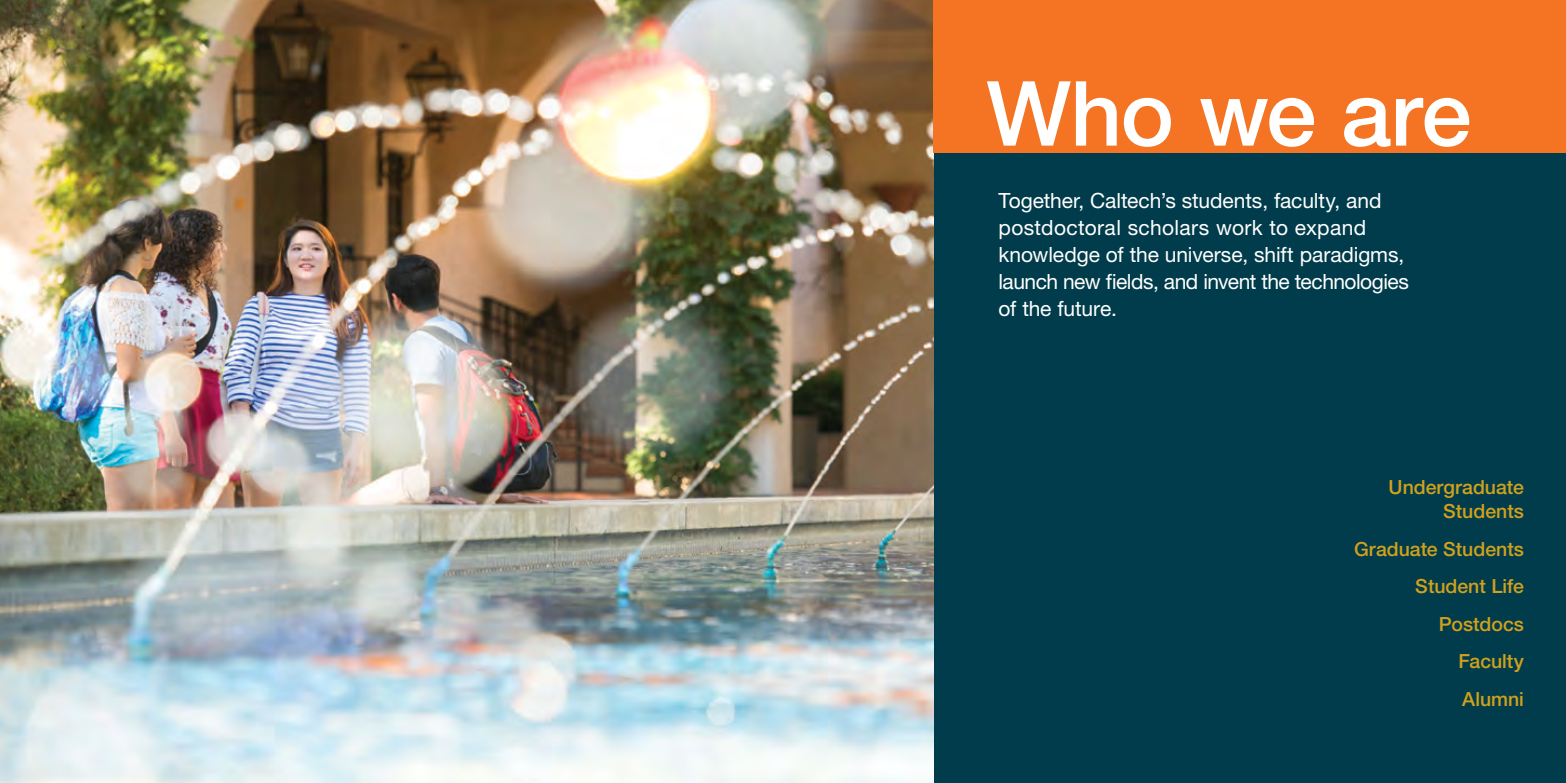
<style>
.page{position:relative;width:1566px;height:783px;background:#fff}
.page>*{position:absolute;margin:0;border:0;box-sizing:border-box;transform-origin:0 0}
.t1{font:500 90px "Helvetica Neue LT Std";letter-spacing:-.01em;color:#fff}
.t2{font:21px/27px "Helvetica Neue LT Std";letter-spacing:-.005em;color:#fff}
.t3{font:500 19.5px/37.5px "Helvetica Neue LT Std";color:#d1a11d;text-align:right}
</style>
<div class="page">
<div style="left:602px;top:0;width:964px;height:783px;background:#003c4b"></div>
<img style="left:0;top:0;width:933px;height:783px">
<div style="left:933px;top:0;width:633px;height:152px;background:#f47424"></div>
<h1 class="t1" style="left:986px;top:60px;width:487px">Who we are</h1>
<p class="t2" style="left:998px;top:187px;width:412px">Together, Caltech’s students, faculty, and postdoctoral scholars work to expand knowledge of the universe, shift paradigms, launch new fields, and invent the technologies of the future.</p>
<p class="t3" style="left:1389px;top:475px;width:137px;line-height:24px">Undergraduate<br>Students</p>
<p class="t3" style="left:1354px;top:530px;width:171px">Graduate Students<br>Student Life<br>Postdocs<br>Faculty<br>Alumni</p>
</div>
